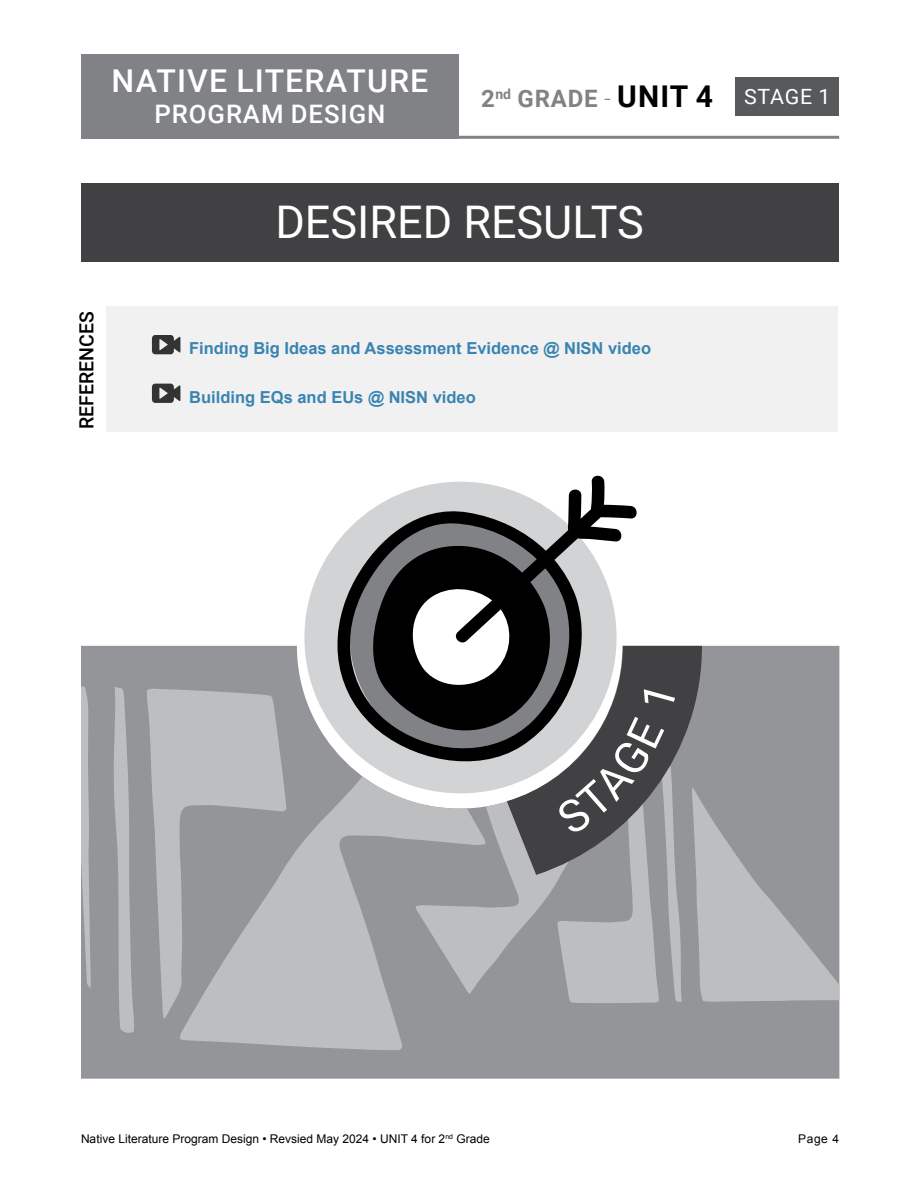
<style>
.page{position:relative;width:918px;height:1188px;background:#fff}
.page>*{position:absolute;margin:0;border:0;box-sizing:border-box;transform-origin:0 0}
.t1{font:45px "Roboto";color:#fff}
.t2{font:500 31.5px "Roboto";letter-spacing:.035em;color:#fff}
.t3{font:500 25.5px "Roboto";letter-spacing:.035em;color:#fff}
.t4{font:700 24px "Roboto";letter-spacing:.035em;color:#808285}
.t5{font:500 19.5px "Roboto";color:#000}
.t6{font:700 16.5px "Arial";color:#3984b1}
.t7{font:12px "Arial";color:#000}
.s1{font-weight:300}
.s2{font-size:30px;color:#000}
.s3{font-weight:400;font-size:21px;color:#fff}
</style>
<div class="page">
<div style="left:81px;top:54px;width:378px;height:85px;background:#808285"></div>
<hr style="left:81px;top:136px;width:758px;height:3px;background:#808285">
<div style="left:735px;top:77px;width:104px;height:39px;background:#58595b"></div>
<svg style="left:328px;top:475px;width:311px;height:171px"></svg>
<div style="left:81px;top:183px;width:757px;height:79px;background:#414042"></div>
<svg style="left:81px;top:646px;width:758px;height:433px;background:#939597"></svg>
<svg style="left:81px;top:685px;width:758px;height:366px;background:#a1a3a5"></svg>
<svg style="left:507px;top:646px;width:195px;height:229px;background:#767678"></svg>
<svg style="left:559px;top:689px;width:116px;height:143px;background:#7b7a7c"></svg>
<div style="left:106px;top:306px;width:732px;height:125px;background:#f1f1f2"></div>
<svg style="left:152px;top:335px;width:28px;height:19px"></svg>
<svg style="left:152px;top:384px;width:28px;height:19px"></svg>
<h2 class="t2" style="left:112px;top:59px;width:318px">NATIVE LITERATURE</h2>
<h3 class="t3" style="left:155px;top:96px;width:232px">PROGRAM DESIGN</h3>
<h3 class="t4" style="left:481px;top:82px;width:351px">2<sup>nd</sup> GRADE <span class="s1">-</span> <span class="s2">UNIT 4</span> <span class="s3">STAGE 1</span></h3>
<p class="t5" style="left:73px;top:429px;width:119px;rotate:-90deg">REFERENCES</p>
<h1 class="t1" style="left:275px;top:190px;width:370px">DESIRED RESULTS</h1>
<p class="t6" style="left:189px;top:338px;width:463px">Finding Big Ideas and Assessment Evidence @ NISN video</p>
<p class="t6" style="left:189px;top:386px;width:288px">Building EQs and EUs @ NISN video</p>
<p class="t7" style="left:81px;top:1131px;width:410px">Native Literature Program Design • Revsied May 2024 • UNIT 4 for 2<sup>nd</sup> Grade</p>
<p class="t7" style="left:798px;top:1131px;width:43px">Page 4</p>
</div>
